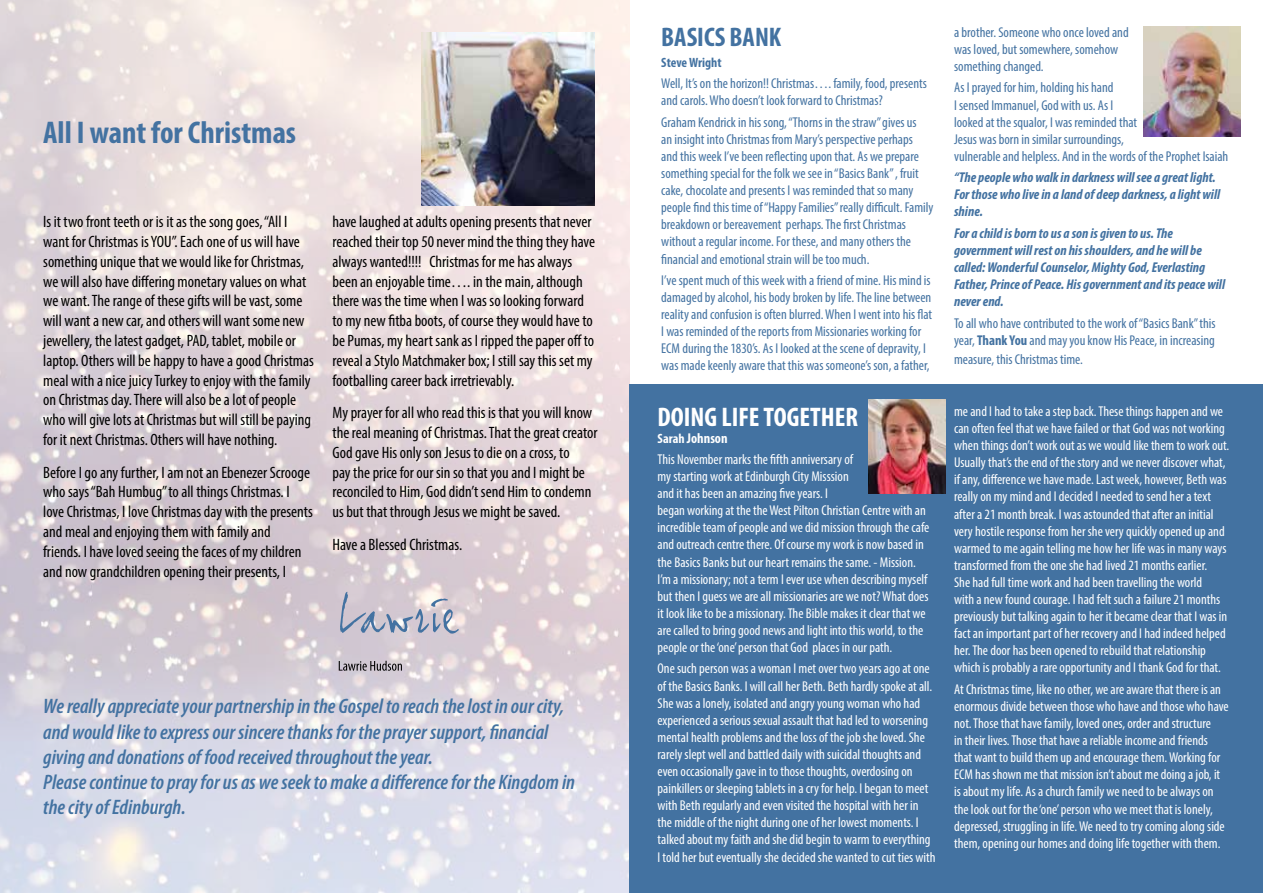
<style>
.page{position:relative;width:1263px;height:893px;background:#fff}
.page>*{position:absolute;margin:0;border:0;box-sizing:border-box;transform-origin:0 0}
.t1{font:700 condensed 31.5px "Myriad Pro";color:#4372a1}
.t2{font:700 condensed 27px "Myriad Pro";color:#fff}
.t3{font:700 condensed 27px "Myriad Pro";color:#4372a1}
.t4{font:italic 600 condensed 21px/25.2px "Myriad Pro";color:#4372a1}
.t5{font:condensed 16.5px/19.8px "Myriad Pro";color:#000}
.t6{font:condensed 14.25px/17.1px "Myriad Pro";color:#fff}
.t7{font:condensed 14.25px/17.1px "Myriad Pro";color:#4372a1}
.t8{font:italic 700 condensed 14.25px/17.1px "Myriad Pro";color:#4372a1}
.t9{font:700 condensed 13.5px "Myriad Pro";color:#4372a1}
.s1{font-weight:700;font-size:13.5px}
.s2{font-weight:700}
</style>
<div class="page">
<img style="left:0;top:0;width:629px;height:893px">
<div style="left:629px;top:385px;width:634px;height:508px;background:#4372a1"></div>
<img style="left:421px;top:33px;width:174px;height:172px">
<svg style="left:339px;top:661px;width:63px;height:10px"></svg>
<svg style="left:340px;top:592px;width:119px;height:42px;background:#c0bfcc"></svg>
<img style="left:1144px;top:26px;width:96px;height:111px">
<img style="left:868px;top:399px;width:77px;height:95px">
<h1 class="t1" style="left:43px;top:113px;width:254px">All I want for Christmas</h1>
<p class="t5" style="left:43px;top:212px;width:272px">Is it two front teeth or is it as the song goes, “All I want for Christmas is YOU”. Each one of us will have something unique that we would like for Christmas, we will also have differing monetary values on what we want. The range of these gifts will be vast, some will want a new car, and others will want some new jewellery, the latest gadget, PAD, tablet, mobile or laptop. Others will be happy to have a good Christmas meal with a nice juicy Turkey to enjoy with the family on Christmas day. There will also be a lot of people who will give lots at Christmas but will still be paying for it next Christmas. Others will have nothing.</p>
<p class="t5" style="left:43px;top:462px;width:271px">Before I go any further, I am not an Ebenezer Scrooge who says “Bah Humbug” to all things Christmas. I love Christmas, I love Christmas day with the presents and meal and enjoying them with family and friends. I have loved seeing the faces of my children and now grandchildren opening their presents, I</p>
<p class="t5" style="left:332px;top:212px;width:264px">have laughed at adults opening presents that never reached their top 50 never mind the thing they have always wanted!!!! Christmas for me has always been an enjoyable time…. in the main, although there was the time when I was so looking forward to my new fitba boots, of course they would have to be Pumas, my heart sank as I ripped the paper off to reveal a Stylo Matchmaker box; I still say this set my footballing career back irretrievably.</p>
<p class="t5" style="left:332px;top:403px;width:267px">My prayer for all who read this is that you will know the real meaning of Christmas. That the great creator God gave His only son Jesus to die on a cross, to<br>pay the price for our sin so that you and I might be reconciled to Him, God didn’t send Him to condemn us but that through Jesus we might be saved.</p>
<p class="t5" style="left:332px;top:534px;width:131px">Have a Blessed Christmas.</p>
<p class="t4" style="left:43px;top:694px;width:533px">We really appreciate your partnership in the Gospel to reach the lost in our city, and would like to express our sincere thanks for the prayer support, financial giving and donations of food received throughout the year.<br>Please continue to pray for us as we seek to make a difference for the Kingdom in the city of Edinburgh.</p>
<h2 class="t3" style="left:661px;top:21px;width:122px">BASICS BANK</h2>
<p class="t9" style="left:661px;top:54px;width:62px">Steve Wright</p>
<p class="t7" style="left:661px;top:75px;width:267px">Well, It’s on the horizon!! Christmas…. family, food, presents and carols. Who doesn’t look forward to Christmas?</p>
<p class="t7" style="left:661px;top:113px;width:274px">Graham Kendrick in his song, “Thorns in the straw” gives us<br>an insight into Christmas from Mary’s perspective perhaps<br>and this week I’ve been reflecting upon that. As we prepare something special for the folk we see in “Basics Bank” , fruit cake, chocolate and presents I was reminded that so many people find this time of “Happy Families” really difficult. Family breakdown or bereavement perhaps. The first Christmas without a regular income. For these, and many others the financial and emotional strain will be too much.</p>
<p class="t7" style="left:661px;top:271px;width:272px">I’ve spent much of this week with a friend of mine. His mind is damaged by alcohol, his body broken by life. The line between reality and confusion is often blurred. When I went into his flat I was reminded of the reports from Missionaries working for ECM during the 1830’s. As I looked at the scene of depravity, I was made keenly aware that this was someone’s son, a father,</p>
<h2 class="t2" style="left:657px;top:400px;width:202px">DOING LIFE TOGETHER</h2>
<p class="t6" style="left:657px;top:427px;width:197px;line-height:21.3px"><span class="s1">Sarah</span> <span class="s2">Johnson<br></span>This November marks the fifth anniversary of</p>
<p class="t6" style="left:657px;top:468px;width:273px">my starting work at Edinburgh City Misssion<br>and it has been an amazing five years. I<br>began working at the the West Pilton Christian Centre with an incredible team of people and we did mission through the cafe and outreach centre there. Of course my work is now based in the Basics Banks but our heart remains the same. - Mission.<br>I’m a missionary; not a term I ever use when describing myself but then I guess we are all missionaries are we not? What does it look like to be a missionary. The Bible makes it clear that we are called to bring good news and light into this world, to the people or the ‘one’ person that God places in our path.</p>
<p class="t6" style="left:657px;top:660px;width:280px">One such person was a woman I met over two years ago at one of the Basics Banks. I will call her Beth. Beth hardly spoke at all.<br>She was a lonely, isolated and angry young woman who had experienced a serious sexual assault that had led to worsening mental health problems and the loss of the job she loved. She rarely slept well and battled daily with suicidal thoughts and even occasionally gave in to those thoughts, overdosing on painkillers or sleeping tablets in a cry for help. I began to meet with Beth regularly and even visited the hospital with her in the middle of the night during one of her lowest moments. I talked about my faith and she did begin to warm to everything I told her but eventually she decided she wanted to cut ties with</p>
<p class="t7" style="left:954px;top:23px;width:176px">a brother. Someone who once loved and was loved, but somewhere, somehow something changed.</p>
<p class="t7" style="left:954px;top:79px;width:276px">As I prayed for him, holding his hand<br>I sensed Immanuel, God with us. As I<br>looked at the squalor, I was reminded that<br>Jesus was born in similar surroundings,<br>vulnerable and helpless. And in the words of the Prophet Isaiah</p>
<p class="t8" style="left:954px;top:169px;width:268px">“The people who walk in darkness will see a great light.<br>For those who live in a land of deep darkness, a light will shine.</p>
<p class="t8" style="left:954px;top:224px;width:273px">For a child is born to us a son is given to us. The government will rest on his shoulders, and he will be called: Wonderful Counselor, Mighty God, Everlasting Father, Prince of Peace. His government and its peace will never end.</p>
<p class="t7" style="left:954px;top:314px;width:263px">To all who have contributed to the work of “Basics Bank” this year, <span class="s2">Thank You</span> and may you know His Peace, in increasing</p>
<p class="t7" style="left:954px;top:351px;width:130px">measure, this Christmas time.</p>
<p class="t6" style="left:954px;top:402px;width:277px">me and I had to take a step back. These things happen and we can often feel that we have failed or that God was not working when things don’t work out as we would like them to work out.<br>Usually that’s the end of the story and we never discover what, if any, difference we have made. Last week, however, Beth was really on my mind and I decided I needed to send her a text after a 21 month break. I was astounded that after an initial very hostile response from her she very quickly opened up and warmed to me again telling me how her life was in many ways transformed from the one she had lived 21 months earlier.<br>She had full time work and had been travelling the world<br>with a new found courage. I had felt such a failure 21 months previously but talking again to her it became clear that I was in fact an important part of her recovery and I had indeed helped her. The door has been opened to rebuild that relationship which is probably a rare opportunity and I thank God for that.</p>
<p class="t6" style="left:954px;top:680px;width:276px">At Christmas time, like no other, we are aware that there is an enormous divide between those who have and those who have not. Those that have family, loved ones, order and structure<br>in their lives. Those that have a reliable income and friends that want to build them up and encourage them. Working for ECM has shown me that mission isn’t about me doing a job, it is about my life. As a church family we need to be always on the look out for the ‘one’ person who we meet that is lonely, depressed, struggling in life. We need to try coming along side them, opening our homes and doing life together with them.</p>
</div>
